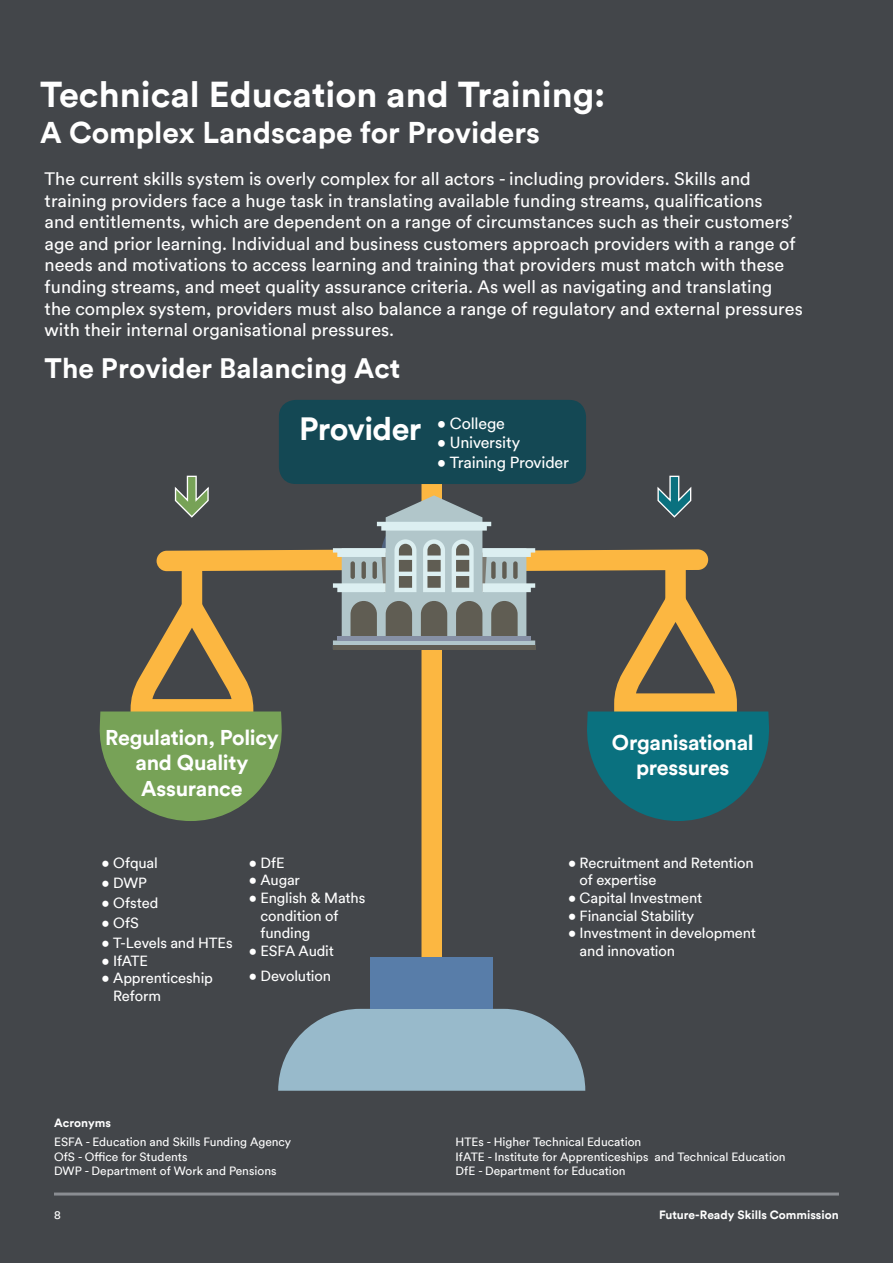
<style>
.page{position:relative;width:893px;height:1263px;background:#43464a}
.page>*{position:absolute;margin:0;border:0;box-sizing:border-box;transform-origin:0 0}
.t1{font:700 36px "Circular TT";color:#fff}
.t2{font:700 32.1px "Circular TT";letter-spacing:-.02em;color:#fff}
.t3{font:700 30px "Circular TT";color:#fff}
.t4{font:700 28.05px "Circular TT";color:#fff}
.t5{font:700 21.45px/25.7px "Circular TT";letter-spacing:-.015em;color:#fff;text-align:center}
.t6{font:18px/21.6px "Circular TT";color:#fff}
.t7{font:16.05px "Circular TT";letter-spacing:-.015em;color:#fff}
.t8{font:14.7px/17.7px "Circular TT";letter-spacing:-.01em;color:#fff}
.t9{font:12px/14.4px "Circular TT";color:#fff}
.t10{font:700 12px "Circular TT";color:#fff}
</style>
<div class="page">
<hr style="left:54px;top:1192px;width:785px;height:3px;background:#8a8d92">
<div style="left:279px;top:400px;width:307px;height:84px;background:#144854;border-radius:17px"></div>
<svg style="left:99px;top:475px;width:670px;height:616px"></svg>
<h1 class="t1" style="left:40px;top:71px;width:567px">Technical Education and Training:</h1>
<h3 class="t3" style="left:40px;top:113px;width:501px">A Complex Landscape for Providers</h3>
<p class="t6" style="left:45px;top:168px;width:760px">The current skills system is overly complex for all actors - including providers. Skills and training providers face a huge task in translating available funding streams, qualifications<br>and entitlements, which are dependent on a range of circumstances such as their customers’ age and prior learning. Individual and business customers approach providers with a range of needs and motivations to access learning and training that providers must match with these funding streams, and meet quality assurance criteria. As well as navigating and translating the complex system, providers must also balance a range of regulatory and external pressures with their internal organisational pressures.</p>
<h3 class="t4" style="left:45px;top:350px;width:357px">The Provider Balancing Act</h3>
<h2 class="t2" style="left:299px;top:408px;width:124px">Provider</h2>
<p class="t7" style="left:437px;top:414px;width:69px">• College</p>
<p class="t7" style="left:437px;top:433px;width:85px">• University</p>
<p class="t7" style="left:437px;top:452px;width:133px">• Training Provider</p>
<p class="t5" style="left:105px;top:724px;width:175px">Regulation, Policy and Quality<br>Assurance</p>
<p class="t5" style="left:612px;top:729px;width:143px">Organisational pressures</p>
<p class="t8" style="left:102px;top:853px;width:58px">• Ofqual</p>
<p class="t8" style="left:102px;top:873px;width:47px">• DWP</p>
<p class="t8" style="left:102px;top:893px;width:58px">• Ofsted</p>
<p class="t8" style="left:102px;top:913px;width:39px">• OfS</p>
<p class="t8" style="left:102px;top:934px;width:133px">• T-Levels and HTEs</p>
<p class="t8" style="left:102px;top:951px;width:48px">• IfATE</p>
<p class="t8" style="left:113px;top:969px;width:101px;text-indent:-12px">• Apprenticeship<br>Reform</p>
<p class="t8" style="left:249px;top:853px;width:37px">• DfE</p>
<p class="t8" style="left:249px;top:871px;width:53px">• Augar</p>
<p class="t8" style="left:261px;top:889px;width:106px;text-indent:-12px">• English &amp; Maths condition of funding</p>
<p class="t8" style="left:249px;top:942px;width:87px">• ESFA Audit</p>
<p class="t8" style="left:249px;top:967px;width:84px">• Devolution</p>
<p class="t10" style="left:54px;top:1115px;width:58px">Acronyms</p>
<p class="t8" style="left:580px;top:853px;width:176px;text-indent:-12px">• Recruitment and Retention of expertise</p>
<p class="t8" style="left:568px;top:889px;width:136px">• Capital Investment</p>
<p class="t8" style="left:568px;top:906px;width:128px">• Financial Stability</p>
<p class="t8" style="left:580px;top:924px;width:178px;text-indent:-12px">• Investment in development and innovation</p>
<p class="t9" style="left:54px;top:1134px;width:238px">ESFA - Education and Skills Funding Agency<br>OfS - Office for Students<br>DWP - Department of Work and Pensions</p>
<p class="t9" style="left:456px;top:1134px;width:332px">HTEs - Higher Technical Education<br>IfATE - Institute for Apprenticeships and Technical Education<br>DfE - Department for Education</p>
<p class="t9" style="left:54px;top:1207px;width:8px">8</p>
<p class="t10" style="left:659px;top:1207px;width:181px">Future-Ready Skills Commission</p>
</div>
